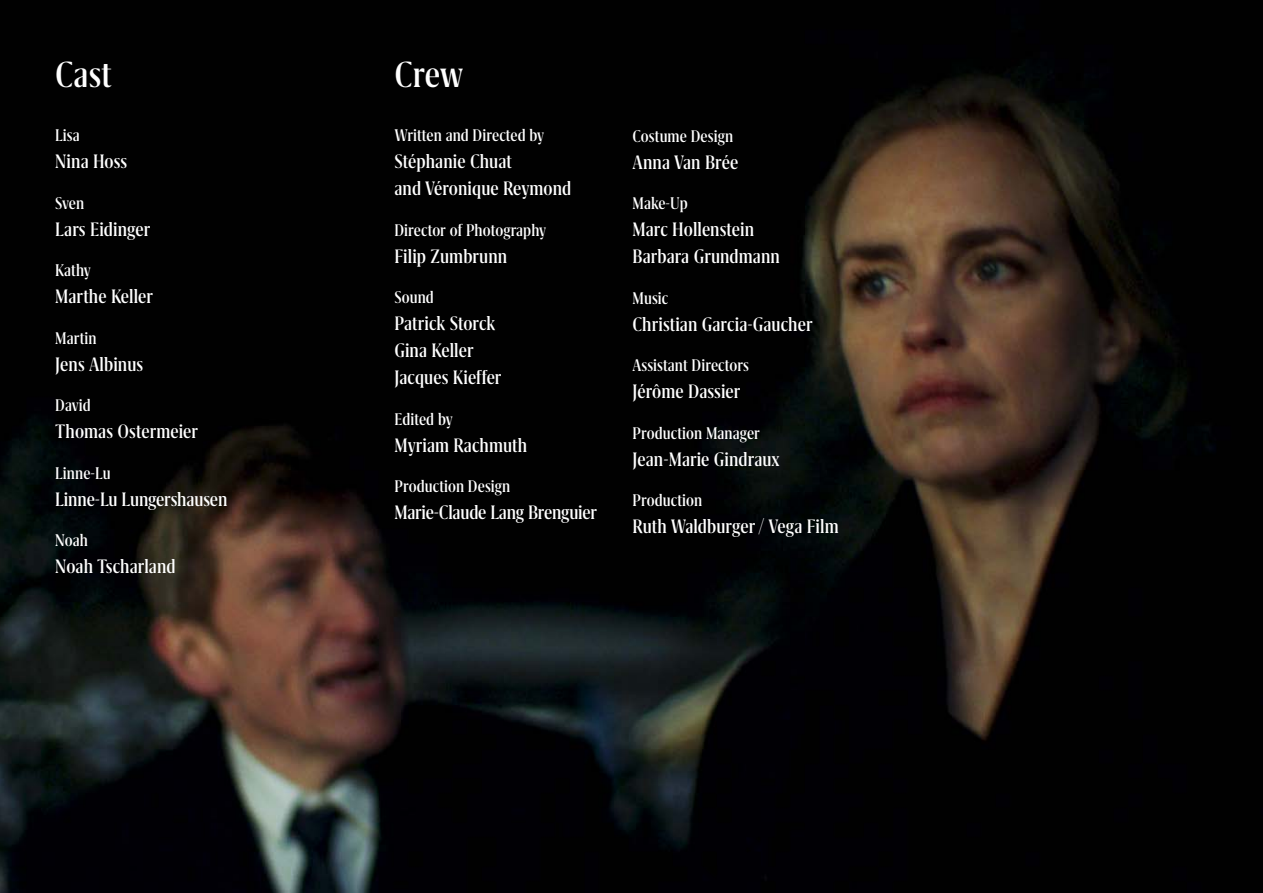
<style>
.page{position:relative;width:1263px;height:893px;background:#fff}
.page>*{position:absolute;margin:0;border:0;box-sizing:border-box;transform-origin:0 0}
.t1{font:500 42px "Grifito M";letter-spacing:.005em;color:#fff}
.t2{font:500 22.5px/27px "Grifito M";letter-spacing:.005em;color:#fff}
.t3{font:500 19.5px "Grifito M";letter-spacing:.005em;color:#fff}
</style>
<div class="page">
<img style="left:0;top:0;width:1263px;height:893px">
<h1 class="t1" style="left:55px;top:55px;width:58px">Cast</h1>
<p class="t3" style="left:55px;top:126px;width:26px">Lisa</p>
<p class="t2" style="left:55px;top:148px;width:73px">Nina Hoss</p>
<p class="t3" style="left:55px;top:194px;width:30px">Sven</p>
<p class="t2" style="left:55px;top:216px;width:96px">Lars Eidinger</p>
<p class="t3" style="left:55px;top:261px;width:37px">Kathy</p>
<p class="t2" style="left:55px;top:283px;width:99px">Marthe Keller</p>
<p class="t3" style="left:55px;top:329px;width:43px">Martin</p>
<p class="t2" style="left:55px;top:351px;width:90px">Jens Albinus</p>
<p class="t3" style="left:55px;top:396px;width:37px">David</p>
<p class="t2" style="left:55px;top:418px;width:144px">Thomas Ostermeier</p>
<p class="t3" style="left:55px;top:464px;width:57px">Linne-Lu</p>
<p class="t2" style="left:55px;top:486px;width:174px">Linne-Lu Lungershausen</p>
<p class="t3" style="left:55px;top:531px;width:34px">Noah</p>
<p class="t2" style="left:55px;top:553px;width:122px">Noah Tscharland</p>
<h1 class="t1" style="left:394px;top:55px;width:71px">Crew</h1>
<p class="t3" style="left:394px;top:126px;width:151px">Written and Directed by</p>
<p class="t2" style="left:394px;top:148px;width:178px">Stéphanie Chuat<br>and Véronique Reymond</p>
<p class="t3" style="left:394px;top:221px;width:153px">Director of Photography</p>
<p class="t2" style="left:394px;top:243px;width:114px">Filip Zumbrunn</p>
<p class="t3" style="left:394px;top:288px;width:41px">Sound</p>
<p class="t2" style="left:394px;top:310px;width:109px">Patrick Storck<br>Gina Keller<br>Jacques Kieffer</p>
<p class="t3" style="left:394px;top:410px;width:60px">Edited by</p>
<p class="t2" style="left:394px;top:432px;width:134px">Myriam Rachmuth</p>
<p class="t3" style="left:394px;top:477px;width:117px">Production Design</p>
<p class="t2" style="left:394px;top:499px;width:204px">Marie-Claude Lang Brenguier</p>
<p class="t3" style="left:632px;top:126px;width:102px">Costume Design</p>
<p class="t2" style="left:632px;top:149px;width:107px">Anna Van Brée</p>
<p class="t3" style="left:632px;top:194px;width:57px">Make-Up</p>
<p class="t2" style="left:632px;top:216px;width:149px">Marc Hollenstein<br>Barbara Grundmann</p>
<p class="t3" style="left:632px;top:288px;width:37px">Music</p>
<p class="t2" style="left:632px;top:311px;width:181px">Christian Garcia-Gaucher</p>
<p class="t3" style="left:632px;top:356px;width:118px">Assistant Directors</p>
<p class="t2" style="left:632px;top:378px;width:109px">Jérôme Dassier</p>
<p class="t3" style="left:632px;top:423px;width:129px">Production Manager</p>
<p class="t2" style="left:632px;top:446px;width:149px">Jean-Marie Gindraux</p>
<p class="t3" style="left:632px;top:491px;width:71px">Production</p>
<p class="t2" style="left:632px;top:513px;width:208px">Ruth Waldburger / Vega Film</p>
</div>
